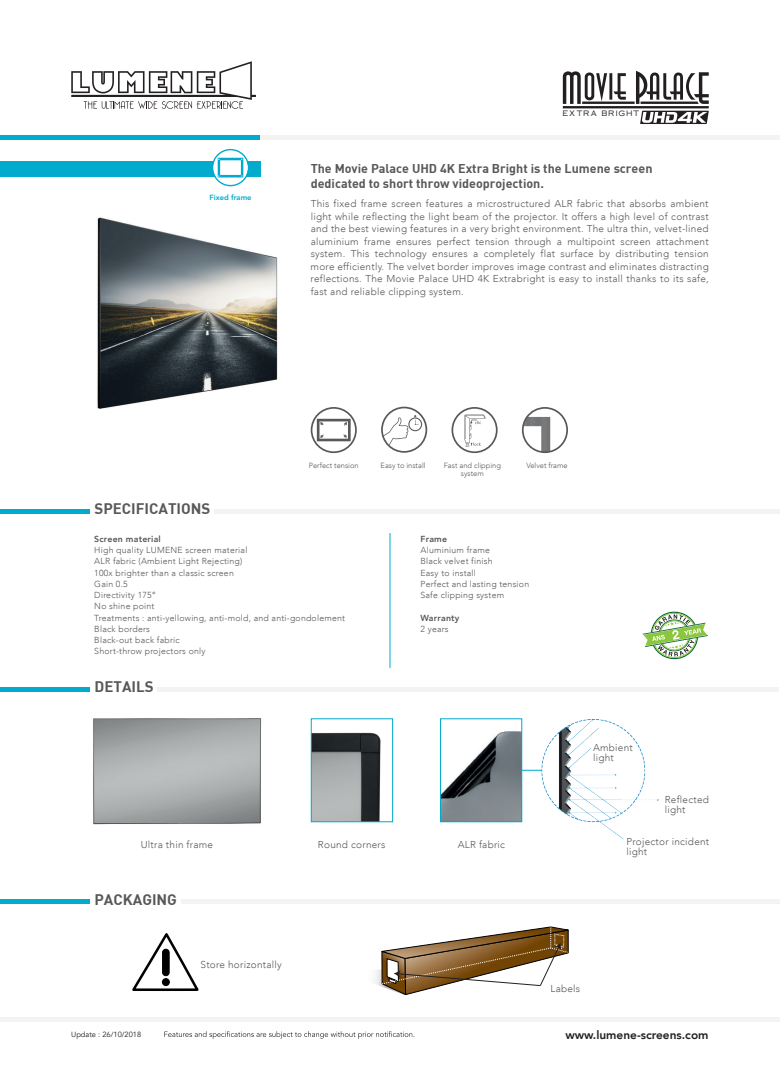
<style>
.page{position:relative;width:780px;height:1088px;background:#fff}
.page>*{position:absolute;margin:0;border:0;box-sizing:border-box;transform-origin:0 0}
.t1{font:700 15px "DIN";color:#57585a}
.t2{font:700 12.5px/15px "DIN";color:#57585a}
.t3{font:800 11.88px "Avenir LT";color:#231f20}
.t4{font:300 10px/12.5px "Avenir LT";letter-spacing:.025em;color:#57585a}
.t5{font:300 8.75px/11.2px "Avenir LT";letter-spacing:.025em;color:#57585a}
.t6{font:800 8.75px "Avenir LT";letter-spacing:.025em;color:#57585a}
.t7{font:300 7.5px/7.5px "Avenir LT";color:#57585a;text-align:center}
.t8{font:7.5px "Avenir LT";color:#231f20}
.t9{font:800 7.5px "Avenir LT";color:#00abcd}
.t10{font:300 6.62px "Copperplate Gothic";letter-spacing:.2em;color:#231f20}
</style>
<div class="page">
<svg style="left:71px;top:61px;width:185px;height:48px"></svg>
<hr style="left:236px;top:135px;width:544px;height:4px;background:#f3f3f1">
<hr style="left:0;top:135px;width:259px;height:4px;background:#00abcd">
<div style="left:0;top:509px;width:90px;height:5px;background:#00abcd"></div>
<hr style="left:0;top:687px;width:90px;height:4px;background:#00abcd">
<hr style="left:0;top:900px;width:90px;height:4px;background:#00abcd">
<hr style="left:0;top:1017px;width:780px;height:4px;background:#f3f3f1">
<div style="left:0;top:161px;width:260px;height:15px;background:#00abcd"></div>
<hr style="left:390px;top:533px;width:1px;height:135px;background:#00abcd">
<svg style="left:642px;top:611px;width:66px;height:49px"></svg>
<svg style="left:212px;top:149px;width:37px;height:37px"></svg>
<svg style="left:375px;top:926px;width:194px;height:69px"></svg>
<svg style="left:132px;top:933px;width:67px;height:58px"></svg>
<div style="left:162px;top:949px;width:7px;height:27px;background:#000;border-radius:3px"></div>
<div style="left:162px;top:949px;width:7px;height:27px;border:1px solid #000;border-radius:3px"></div>
<div style="left:162px;top:978px;width:7px;height:7px;background:#000;border-radius:50%"></div>
<div style="left:162px;top:978px;width:8px;height:8px;border:1px solid #000;border-radius:50%"></div>
<svg style="left:562px;top:71px;width:146px;height:53px"></svg>
<img style="left:97px;top:217px;width:181px;height:192px">
<svg style="left:381px;top:407px;width:46px;height:46px"></svg>
<svg style="left:522px;top:407px;width:46px;height:46px"></svg>
<svg style="left:311px;top:407px;width:46px;height:46px"></svg>
<svg style="left:451px;top:407px;width:46px;height:46px"></svg>
<img style="left:313px;top:732px;width:68px;height:88px">
<div style="left:311px;top:719px;width:82px;height:103px;border:1px solid #00abcd"></div>
<img style="left:93px;top:718px;width:169px;height:107px">
<img style="left:538px;top:719px;width:121px;height:121px">
<hr style="left:502px;top:770px;width:40px;height:1px;background:#00abcd">
<img style="left:442px;top:731px;width:78px;height:89px">
<div style="left:440px;top:719px;width:82px;height:103px;border:1px solid #00abcd"></div>
<svg style="left:164px;top:1031px;width:250px;height:8px"></svg>
<div style="left:214px;top:509px;width:566px;height:5px;background:#f3f3f1"></div>
<hr style="left:157px;top:687px;width:621px;height:4px;background:#f3f3f1">
<hr style="left:181px;top:900px;width:599px;height:4px;background:#f3f3f1">
<p class="t10" style="left:562px;top:109px;width:78px">EXTRA BRIGHT</p>
<p class="t9" style="left:209px;top:193px;width:43px">Fixed frame</p>
<p class="t2" style="left:311px;top:161px;width:343px">The Movie Palace UHD 4K Extra Bright is the Lumene screen dedicated to short throw videoprojection.</p>
<p class="t4" style="left:310px;top:198px;width:399px;text-align:justify">This fixed frame screen features a microstructured ALR fabric that absorbs ambient light while reflecting the light beam of the projector. It offers a high level of contrast and the best viewing features in a very bright environment. The ultra thin, velvet-lined aluminium frame ensures perfect tension through a multipoint screen attachment system. This technology ensures a completely flat surface by distributing tension more efficiently. The velvet border improves image contrast and eliminates distracting reflections. The Movie Palace UHD 4K Extrabright is easy to install thanks to its safe, fast and reliable clipping system.</p>
<h1 class="t1" style="left:94px;top:499px;width:117px">SPECIFICATIONS</h1>
<p class="t7" style="left:309px;top:462px;width:51px">Perfect tension</p>
<p class="t7" style="left:380px;top:462px;width:47px">Easy to install</p>
<p class="t7" style="left:444px;top:462px;width:59px">Fast and clipping system</p>
<p class="t7" style="left:526px;top:462px;width:43px">Velvet frame</p>
<p class="t6" style="left:94px;top:534px;width:68px">Screen material</p>
<p class="t5" style="left:94px;top:544px;width:252px">High quality LUMENE screen material<br>ALR fabric (Ambient Light Rejecting)<br>100x brighter than a classic screen<br>Gain 0.5<br>Directivity 175°<br>No shine point<br>Treatments : anti-yellowing, anti-mold, and anti-gondolement<br>Black borders<br>Black-out back fabric<br>Short-throw projectors only</p>
<h1 class="t1" style="left:94px;top:677px;width:61px">DETAILS</h1>
<p class="t6" style="left:420px;top:534px;width:28px">Frame</p>
<p class="t5" style="left:420px;top:544px;width:110px">Aluminium frame<br>Black velvet finish<br>Easy to install<br>Perfect and lasting tension<br>Safe clipping system</p>
<p class="t6" style="left:420px;top:612px;width:40px">Warranty</p>
<p class="t5" style="left:420px;top:623px;width:30px">2 years</p>
<p class="t4" style="left:141px;top:838px;width:74px">Ultra thin frame</p>
<p class="t4" style="left:318px;top:838px;width:69px">Round corners</p>
<p class="t4" style="left:457px;top:838px;width:49px">ALR fabric</p>
<h1 class="t1" style="left:94px;top:889px;width:84px">PACKAGING</h1>
<p class="t8" style="left:71px;top:1030px;width:72px">Update : 26/10/2018</p>
<p class="t4" style="left:200px;top:958px;width:83px">Store horizontally</p>
<p class="t4" style="left:593px;top:742px;width:41px;line-height:10px">Ambient light</p>
<p class="t4" style="left:664px;top:794px;width:46px;line-height:10px">Reflected light</p>
<p class="t4" style="left:626px;top:836px;width:84px;line-height:10px">Projector incident light</p>
<p class="t4" style="left:550px;top:982px;width:31px">Labels</p>
<p class="t3" style="left:565px;top:1027px;width:145px">www.lumene-screens.com</p>
</div>
